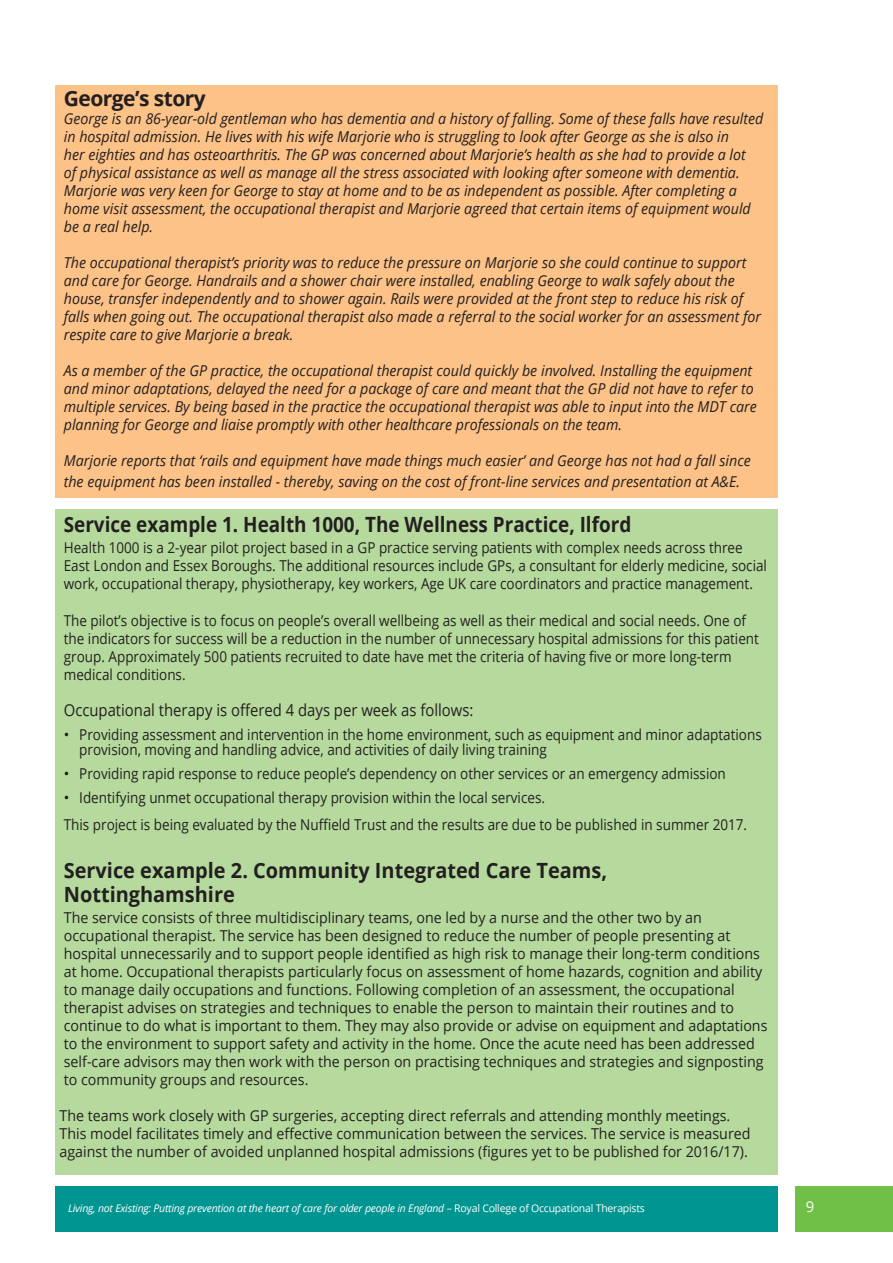
<style>
.page{position:relative;width:893px;height:1263px;background:#fff}
.page>*{position:absolute;margin:0;border:0;box-sizing:border-box;transform-origin:0 0}
.t1{font:700 21px/24px "Open Sans";color:#231f20;scale:.95 1}
.t2{font:700 21px "Open Sans";color:#231f20;scale:.9 1}
.t3{font:700 21px "Open Sans";letter-spacing:-.025em;color:#231f20}
.t4{font:16.5px "Open Sans";color:#231f20;scale:.9 1}
.t5{font:italic 15px/18px "Open Sans";color:#231f20;scale:.95 1}
.t6{font:15px/18px "Open Sans";color:#231f20;scale:.95 1}
.t7{font:15px/18px "Open Sans";color:#231f20;scale:.9 1}
.t8{font:15px/15px "Open Sans";color:#231f20}
.t9{font:15px "Open Sans";color:#fff}
.t10{font:italic 10.5px "Open Sans";letter-spacing:-.02em;color:#fff}
.s1{font-style:normal}
</style>
<div class="page">
<div style="left:55px;top:85px;width:723px;height:412px;background:#fcc287"></div>
<div style="left:55px;top:509px;width:723px;height:666px;background:#b6da9d"></div>
<div style="left:795px;top:1186px;width:98px;height:46px;background:#70bf47"></div>
<div style="left:55px;top:1186px;width:723px;height:46px;background:#009590"></div>
<p class="t3" style="left:64px;top:84px;width:144px">George’s story</p>
<p class="t5" style="left:64px;top:110px;width:738px">George is an 86-year-old gentleman who has dementia and a history of falling. Some of these falls have resulted in hospital admission. He lives with his wife Marjorie who is struggling to look after George as she is also in<br>her eighties and has osteoarthritis. The GP was concerned about Marjorie’s health as she had to provide a lot<br>of physical assistance as well as manage all the stress associated with looking after someone with dementia.<br>Marjorie was very keen for George to stay at home and to be as independent as possible. After completing a home visit assessment, the occupational therapist and Marjorie agreed that certain items of equipment would be a real help.</p>
<p class="t5" style="left:64px;top:254px;width:736px">The occupational therapist’s priority was to reduce the pressure on Marjorie so she could continue to support and care for George. Handrails and a shower chair were installed, enabling George to walk safely about the house, transfer independently and to shower again. Rails were provided at the front step to reduce his risk of falls when going out. The occupational therapist also made a referral to the social worker for an assessment for respite care to give Marjorie a break.</p>
<p class="t5" style="left:64px;top:362px;width:731px">As a member of the GP practice, the occupational therapist could quickly be involved. Installing the equipment and minor adaptations, delayed the need for a package of care and meant that the GP did not have to refer to multiple services. By being based in the practice the occupational therapist was able to input into the MDT care planning for George and liaise promptly with other healthcare professionals on the team.</p>
<p class="t5" style="left:64px;top:450px;width:725px;line-height:21px">Marjorie reports that ‘rails and equipment have made things much easier’ and George has not had a fall since the equipment has been installed - thereby, saving on the cost of front-line services and presentation at A&amp;E.</p>
<p class="t2" style="left:64px;top:510px;width:632px">Service example 1. Health 1000, The Wellness Practice, Ilford</p>
<p class="t7" style="left:64px;top:539px;width:783px">Health 1000 is a 2-year pilot project based in a GP practice serving patients with complex needs across three<br>East London and Essex Boroughs. The additional resources include GPs, a consultant for elderly medicine, social work, occupational therapy, physiotherapy, key workers, Age UK care coordinators and practice management.</p>
<p class="t7" style="left:64px;top:611px;width:774px">The pilot’s objective is to focus on people’s overall wellbeing as well as their medical and social needs. One of the indicators for success will be a reduction in the number of unnecessary hospital admissions for this patient group. Approximately 500 patients recruited to date have met the criteria of having five or more long-term medical conditions.</p>
<p class="t4" style="left:64px;top:698px;width:457px">Occupational therapy is offered 4 days per week as follows:</p>
<p class="t8" style="left:79px;top:726px;width:684px;text-indent:-15px">• Providing assessment and intervention in the home environment, such as equipment and minor adaptations provision, moving and handling advice, and activities of daily living training</p>
<p class="t8" style="left:64px;top:765px;width:664px">• Providing rapid response to reduce people’s dependency on other services or an emergency admission</p>
<p class="t8" style="left:64px;top:789px;width:483px">• Identifying unmet occupational therapy provision within the local services.</p>
<p class="t7" style="left:64px;top:815px;width:761px">This project is being evaluated by the Nuffield Trust and the results are due to be published in summer 2017.</p>
<p class="t1" style="left:64px;top:857px;width:574px">Service example 2. Community Integrated Care Teams,<br>Nottinghamshire</p>
<p class="t6" style="left:64px;top:908px;width:742px">The service consists of three multidisciplinary teams, one led by a nurse and the other two by an occupational therapist. The service has been designed to reduce the number of people presenting at hospital unnecessarily and to support people identified as high risk to manage their long-term conditions at home. Occupational therapists particularly focus on assessment of home hazards, cognition and ability to manage daily occupations and functions. Following completion of an assessment, the occupational therapist advises on strategies and techniques to enable the person to maintain their routines and to continue to do what is important to them. They may also provide or advise on equipment and adaptations to the environment to support safety and activity in the home. Once the acute need has been addressed self-care advisors may then work with the person on practising techniques and strategies and signposting to community groups and resources.</p>
<p class="t6" style="left:60px;top:1106px;width:729px">The teams work closely with GP surgeries, accepting direct referrals and attending monthly meetings.<br>This model facilitates timely and effective communication between the services. The service is measured against the number of avoided unplanned hospital admissions (figures yet to be published for 2016/17).</p>
<p class="t10" style="left:68px;top:1201px;width:578px">Living, not Existing: Putting prevention at the heart of care for older people in England <span class="s1">– Royal College of Occupational Therapists</span></p>
<p class="t9" style="left:806px;top:1197px;width:10px">9</p>
</div>
